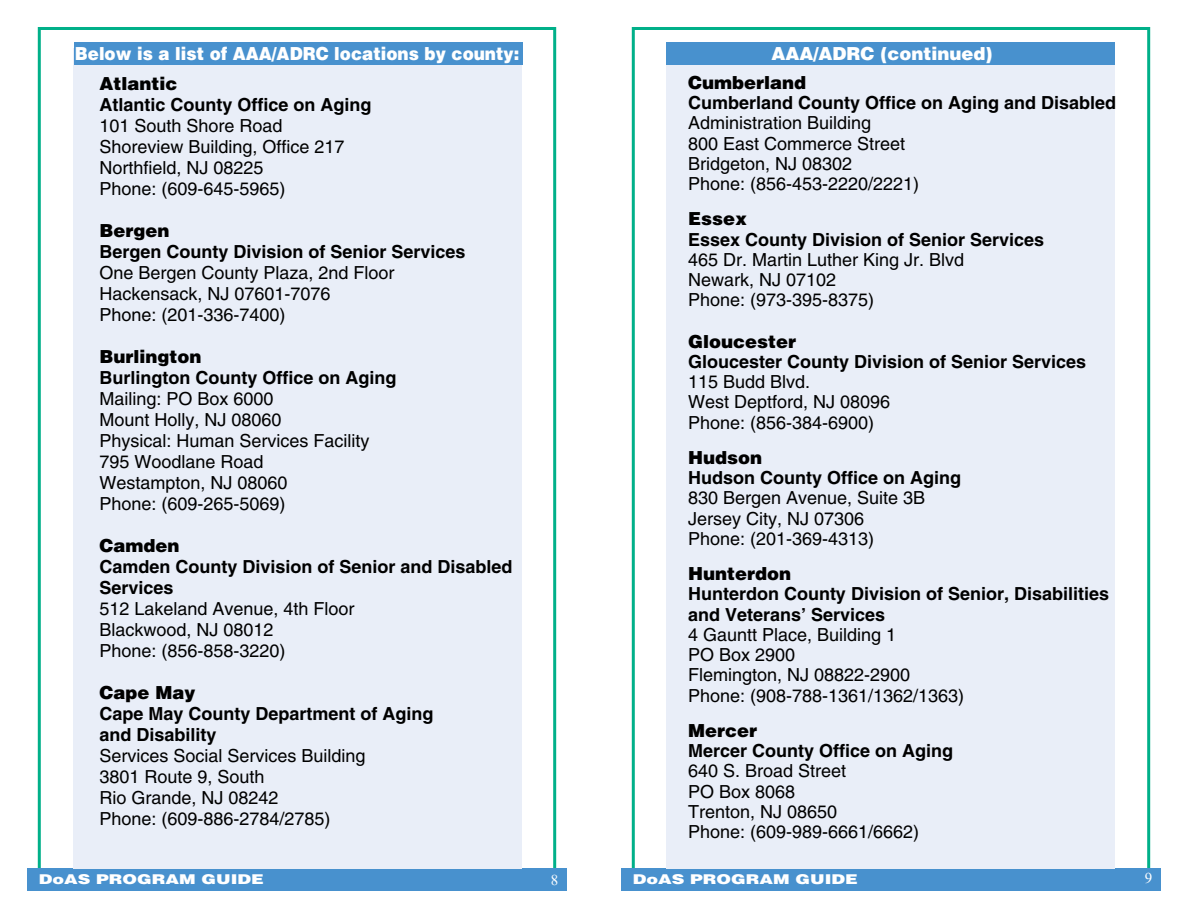
<style>
.page{position:relative;width:1188px;height:918px;background:#fff}
.page>*{position:absolute;margin:0;border:0;box-sizing:border-box;transform-origin:0 0}
.t1{font:18px "Helvetica";color:#000}
.t2{font:700 18px/21px "Helvetica";color:#000}
.t3{font:900 18px "Helvetica";color:#000}
.t4{font:900 18px "Helvetica";color:#fff;scale:.93 1}
.t5{font:900 18px "Helvetica";color:#fff}
.t6{font:15px "Times New Roman";color:#fff}
.t7{font:900 13.5px "Helvetica";color:#fff;scale:1.3 1}
</style>
<div class="page">
<div style="left:38px;top:27px;width:518px;height:849px;background:#fff;border:3px solid #00b089"></div>
<div style="left:27px;top:868px;width:540px;height:23px;background:#4891ce"></div>
<div style="left:632px;top:27px;width:518px;height:849px;background:#fff;border:3px solid #00b089"></div>
<div style="left:621px;top:868px;width:540px;height:23px;background:#4891ce"></div>
<div style="left:74px;top:48px;width:448px;height:820px;background:#e9eef8"></div>
<div style="left:667px;top:42px;width:448px;height:826px;background:#e9eef8"></div>
<div style="left:75px;top:42px;width:448px;height:23px;background:#4891ce"></div>
<div style="left:666px;top:42px;width:449px;height:23px;background:#4891ce"></div>
<p class="t4" style="left:75px;top:41px;width:479px">Below is a list of AAA/ADRC locations by county:</p>
<p class="t3" style="left:99px;top:71px;width:79px">Atlantic</p>
<p class="t2" style="left:99px;top:93px;width:274px">Atlantic County Office on Aging</p>
<p class="t1" style="left:99px;top:115px;width:185px">101 South Shore Road</p>
<p class="t1" style="left:99px;top:136px;width:247px">Shoreview Building, Office 217</p>
<p class="t1" style="left:99px;top:157px;width:166px">Northfield, NJ 08225</p>
<p class="t1" style="left:99px;top:178px;width:188px">Phone: (609-645-5965)</p>
<p class="t3" style="left:99px;top:218px;width:72px">Bergen</p>
<p class="t2" style="left:99px;top:240px;width:368px">Bergen County Division of Senior Services</p>
<p class="t1" style="left:99px;top:262px;width:297px">One Bergen County Plaza, 2nd Floor</p>
<p class="t1" style="left:99px;top:283px;width:233px">Hackensack, NJ 07601-7076</p>
<p class="t1" style="left:99px;top:304px;width:188px">Phone: (201-336-7400)</p>
<p class="t3" style="left:99px;top:344px;width:104px">Burlington</p>
<p class="t2" style="left:99px;top:366px;width:298px">Burlington County Office on Aging</p>
<p class="t1" style="left:99px;top:388px;width:176px">Mailing: PO Box 6000</p>
<p class="t1" style="left:99px;top:409px;width:184px">Mount Holly, NJ 08060</p>
<p class="t1" style="left:99px;top:430px;width:272px">Physical: Human Services Facility</p>
<p class="t1" style="left:99px;top:451px;width:166px">795 Woodlane Road</p>
<p class="t1" style="left:99px;top:472px;width:190px">Westampton, NJ 08060</p>
<p class="t1" style="left:99px;top:493px;width:188px">Phone: (609-265-5069)</p>
<p class="t3" style="left:99px;top:533px;width:82px">Camden</p>
<p class="t2" style="left:99px;top:555px;width:415px">Camden County Division of Senior and Disabled<br>Services</p>
<p class="t1" style="left:99px;top:598px;width:257px">512 Lakeland Avenue, 4th Floor</p>
<p class="t1" style="left:99px;top:619px;width:176px">Blackwood, NJ 08012</p>
<p class="t1" style="left:99px;top:640px;width:188px">Phone: (856-858-3220)</p>
<p class="t3" style="left:99px;top:680px;width:98px">Cape May</p>
<p class="t2" style="left:99px;top:702px;width:336px">Cape May County Department of Aging</p>
<p class="t2" style="left:99px;top:723px;width:119px">and Disability</p>
<p class="t1" style="left:99px;top:745px;width:268px">Services Social Services Building</p>
<p class="t1" style="left:99px;top:766px;width:167px">3801 Route 9, South</p>
<p class="t1" style="left:99px;top:787px;width:181px">Rio Grande, NJ 08242</p>
<p class="t1" style="left:99px;top:808px;width:233px">Phone: (609-886-2784/2785)</p>
<p class="t5" style="left:771px;top:41px;width:223px">AAA/ADRC (continued)</p>
<p class="t3" style="left:688px;top:71px;width:120px">Cumberland</p>
<p class="t2" style="left:688px;top:92px;width:430px">Cumberland County Office on Aging and Disabled</p>
<p class="t1" style="left:688px;top:113px;width:185px">Administration Building</p>
<p class="t1" style="left:688px;top:133px;width:219px">800 East Commerce Street</p>
<p class="t1" style="left:688px;top:153px;width:166px">Bridgeton, NJ 08302</p>
<p class="t1" style="left:688px;top:173px;width:233px">Phone: (856-453-2220/2221)</p>
<p class="t3" style="left:688px;top:207px;width:61px">Essex</p>
<p class="t2" style="left:688px;top:228px;width:358px">Essex County Division of Senior Services</p>
<p class="t1" style="left:688px;top:249px;width:278px">465 Dr. Martin Luther King Jr. Blvd</p>
<p class="t1" style="left:688px;top:269px;width:150px">Newark, NJ 07102</p>
<p class="t1" style="left:688px;top:290px;width:188px">Phone: (973-395-8375)</p>
<p class="t3" style="left:688px;top:329px;width:109px">Gloucester</p>
<p class="t2" style="left:688px;top:351px;width:400px">Gloucester County Division of Senior Services</p>
<p class="t1" style="left:688px;top:371px;width:124px">115 Budd Blvd.</p>
<p class="t1" style="left:688px;top:392px;width:204px">West Deptford, NJ 08096</p>
<p class="t1" style="left:688px;top:412px;width:188px">Phone: (856-384-6900)</p>
<p class="t3" style="left:688px;top:446px;width:76px">Hudson</p>
<p class="t2" style="left:688px;top:467px;width:275px">Hudson County Office on Aging</p>
<p class="t1" style="left:688px;top:488px;width:239px">830 Bergen Avenue, Suite 3B</p>
<p class="t1" style="left:688px;top:508px;width:178px">Jersey City, NJ 07306</p>
<p class="t1" style="left:688px;top:528px;width:188px">Phone: (201-369-4313)</p>
<p class="t3" style="left:688px;top:562px;width:105px">Hunterdon</p>
<p class="t2" style="left:688px;top:583px;width:423px">Hunterdon County Division of Senior, Disabilities</p>
<p class="t2" style="left:688px;top:603px;width:199px">and Veterans’ Services</p>
<p class="t1" style="left:688px;top:624px;width:210px">4 Gauntt Place, Building 1</p>
<p class="t1" style="left:688px;top:644px;width:109px">PO Box 2900</p>
<p class="t1" style="left:688px;top:665px;width:224px">Flemington, NJ 08822-2900</p>
<p class="t1" style="left:688px;top:685px;width:278px">Phone: (908-788-1361/1362/1363)</p>
<p class="t3" style="left:688px;top:719px;width:70px">Mercer</p>
<p class="t2" style="left:688px;top:740px;width:267px">Mercer County Office on Aging</p>
<p class="t1" style="left:688px;top:761px;width:160px">640 S. Broad Street</p>
<p class="t1" style="left:688px;top:781px;width:109px">PO Box 8068</p>
<p class="t1" style="left:688px;top:801px;width:151px">Trenton, NJ 08650</p>
<p class="t1" style="left:688px;top:821px;width:233px">Phone: (609-989-6661/6662)</p>
<p class="t7" style="left:39px;top:870px;width:175px">DoAS PROGRAM GUIDE</p>
<p class="t6" style="left:551px;top:869px;width:9px">8</p>
<p class="t7" style="left:633px;top:870px;width:175px">DoAS PROGRAM GUIDE</p>
<p class="t6" style="left:1145px;top:868px;width:9px">9</p>
</div>
